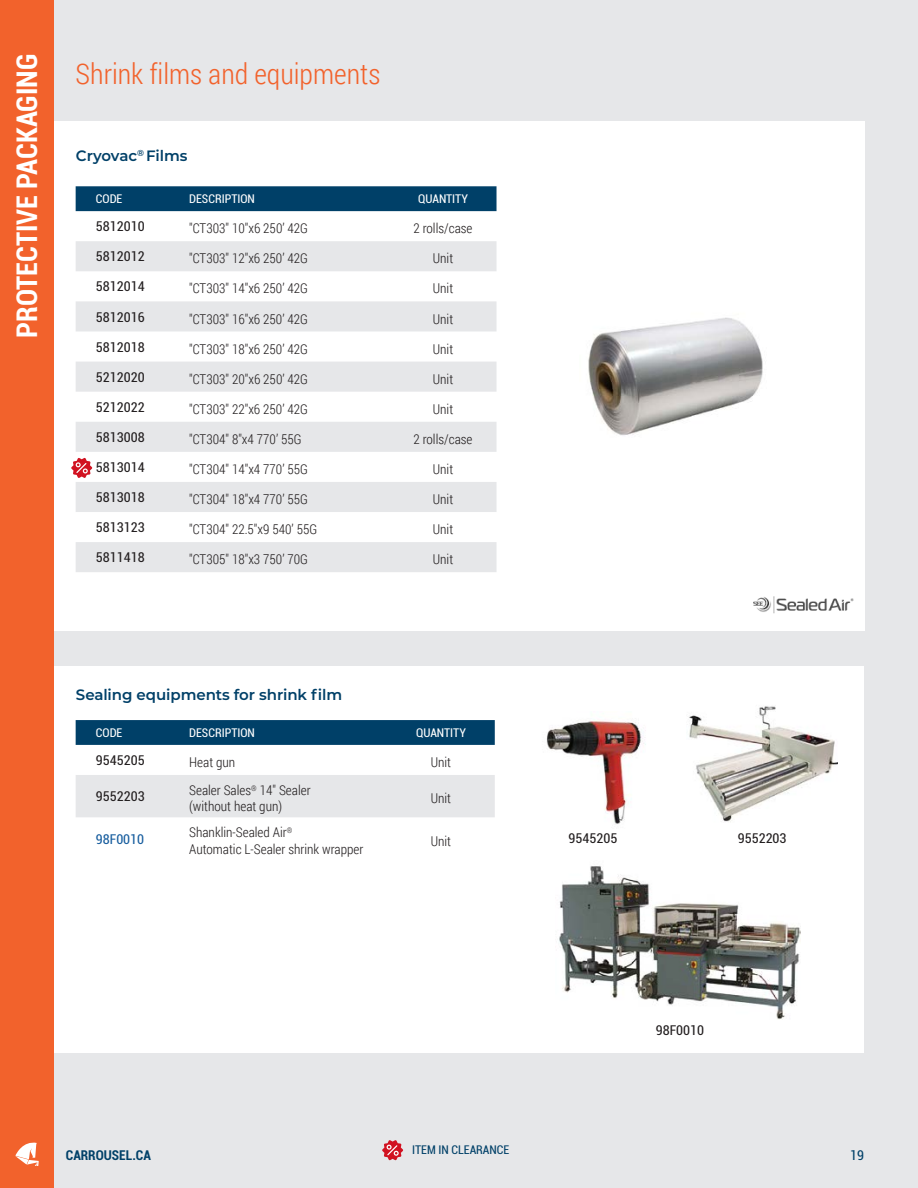
<style>
.page{position:relative;width:918px;height:1188px;background:#fff}
.page>*{position:absolute;margin:0;border:0;box-sizing:border-box;transform-origin:0 0}
.Code_produits{font:300 28.5px "Roboto Condensed";color:#f2622c}
.Code_produits-2{font:700 condensed 28.5px "Roboto";color:#fff}
.Niveau_3{font:600 15px "Montserrat";letter-spacing:-.005em;color:#004068}
.t1{font:300 13.5px/16.2px "Roboto Condensed";color:#231f20}
.Code_produit_Bleu{font:condensed 13.5px "Roboto";color:#231f20}
.t2{font:700 condensed 13.5px "Roboto";color:#004068}
.Code_produit_Bleu-2{font:condensed 13.5px "Roboto";color:#175d9e}
.t3{font:condensed 13.5px "Roboto";color:#004068}
.t4{font:condensed 12px "Roboto";color:#fff}
.Code_produits-3{font:condensed 12px "Roboto";color:#004068}
</style>
<div class="page">
<div style="left:54px;top:0;width:864px;height:1188px;background:#e6e7e9"></div>
<div style="left:54px;top:122px;width:810px;height:509px;background:#fff"></div>
<div style="left:76px;top:186px;width:421px;height:25px;background:#004068"></div>
<svg style="left:76px;top:241px;width:421px;height:331px;fill:#e6e7e9"></svg>
<img style="left:588px;top:317px;width:175px;height:119px">
<div style="left:54px;top:666px;width:810px;height:387px;background:#fff"></div>
<svg style="left:76px;top:720px;width:419px;height:25px;background:#014168"></svg>
<div style="left:76px;top:775px;width:419px;height:42px;background:#e6e7e9"></div>
<img style="left:546px;top:721px;width:100px;height:103px">
<img style="left:559px;top:866px;width:241px;height:153px">
<img style="left:689px;top:706px;width:149px;height:116px">
<img style="left:753px;top:596px;width:101px;height:18px">
<div style="left:0;top:0;width:54px;height:1188px;background:#f2622c"></div>
<svg style="left:15px;top:1142px;width:24px;height:24px"></svg>
<svg style="left:71px;top:458px;width:21px;height:20px"></svg>
<svg style="left:382px;top:1140px;width:21px;height:20px"></svg>
<p class="Code_produits-2" style="left:7px;top:338px;width:286px;rotate:-90deg">PROTECTIVE PACKAGING</p>
<p class="Code_produits" style="left:76px;top:54px;width:306px">Shrink films and equipments</p>
<p class="Niveau_3" style="left:76px;top:145px;width:113px">Cryovac<sup>®</sup> Films</p>
<p class="t4" style="left:96px;top:191px;width:28px">CODE</p>
<p class="t4" style="left:189px;top:191px;width:67px">DESCRIPTION</p>
<p class="t4" style="left:418px;top:191px;width:51px">QUANTITY</p>
<p class="Code_produit_Bleu" style="left:96px;top:217px;width:50px">5812010</p>
<p class="t1" style="left:189px;top:220px;width:120px">"CT303" 10"x6 250’ 42G</p>
<p class="t1" style="left:414px;top:220px;width:61px">2 rolls/case</p>
<p class="Code_produit_Bleu" style="left:96px;top:247px;width:50px">5812012</p>
<p class="t1" style="left:189px;top:250px;width:120px">"CT303" 12"x6 250’ 42G</p>
<p class="t1" style="left:433px;top:250px;width:22px">Unit</p>
<p class="Code_produit_Bleu" style="left:96px;top:277px;width:50px">5812014</p>
<p class="t1" style="left:189px;top:280px;width:120px">"CT303" 14"x6 250’ 42G</p>
<p class="t1" style="left:433px;top:280px;width:22px">Unit</p>
<p class="Code_produit_Bleu" style="left:96px;top:307px;width:50px">5812016</p>
<p class="t1" style="left:189px;top:310px;width:120px">"CT303" 16"x6 250’ 42G</p>
<p class="t1" style="left:433px;top:310px;width:22px">Unit</p>
<p class="Code_produit_Bleu" style="left:96px;top:337px;width:50px">5812018</p>
<p class="t1" style="left:189px;top:340px;width:120px">"CT303" 18"x6 250’ 42G</p>
<p class="t1" style="left:433px;top:340px;width:22px">Unit</p>
<p class="Code_produit_Bleu" style="left:96px;top:368px;width:50px">5212020</p>
<p class="t1" style="left:189px;top:370px;width:120px">"CT303" 20"x6 250’ 42G</p>
<p class="t1" style="left:433px;top:370px;width:22px">Unit</p>
<p class="Code_produit_Bleu" style="left:96px;top:398px;width:50px">5212022</p>
<p class="t1" style="left:189px;top:400px;width:120px">"CT303" 22"x6 250’ 42G</p>
<p class="t1" style="left:433px;top:400px;width:22px">Unit</p>
<p class="Code_produit_Bleu" style="left:96px;top:428px;width:50px">5813008</p>
<p class="t1" style="left:189px;top:431px;width:114px">"CT304" 8"x4 770’ 55G</p>
<p class="t1" style="left:414px;top:431px;width:61px">2 rolls/case</p>
<p class="Code_produit_Bleu" style="left:96px;top:458px;width:50px">5813014</p>
<p class="t1" style="left:189px;top:461px;width:120px">"CT304" 14"x4 770’ 55G</p>
<p class="t1" style="left:433px;top:461px;width:22px">Unit</p>
<p class="Code_produit_Bleu" style="left:96px;top:488px;width:50px">5813018</p>
<p class="t1" style="left:189px;top:491px;width:120px">"CT304" 18"x4 770’ 55G</p>
<p class="t1" style="left:433px;top:491px;width:22px">Unit</p>
<p class="Code_produit_Bleu" style="left:96px;top:518px;width:50px">5813123</p>
<p class="t1" style="left:189px;top:521px;width:130px">"CT304" 22.5"x9 540’ 55G</p>
<p class="t1" style="left:433px;top:521px;width:22px">Unit</p>
<p class="Code_produit_Bleu" style="left:96px;top:548px;width:50px">5811418</p>
<p class="t1" style="left:189px;top:551px;width:120px">"CT305" 18"x3 750’ 70G</p>
<p class="t1" style="left:433px;top:551px;width:22px">Unit</p>
<p class="Niveau_3" style="left:76px;top:685px;width:268px">Sealing equipments for shrink film</p>
<p class="t4" style="left:96px;top:724px;width:28px">CODE</p>
<p class="t4" style="left:189px;top:724px;width:67px">DESCRIPTION</p>
<p class="t4" style="left:416px;top:724px;width:51px">QUANTITY</p>
<p class="Code_produit_Bleu" style="left:96px;top:751px;width:50px">9545205</p>
<p class="t1" style="left:189px;top:754px;width:48px">Heat gun</p>
<p class="t1" style="left:431px;top:754px;width:22px">Unit</p>
<p class="Code_produit_Bleu" style="left:96px;top:787px;width:50px">9552203</p>
<p class="t1" style="left:189px;top:782px;width:123px">Sealer Sales<sup>®</sup> 14" Sealer (without heat gun)</p>
<p class="t1" style="left:431px;top:790px;width:22px">Unit</p>
<p class="Code_produit_Bleu-2" style="left:96px;top:829px;width:50px">98F0010</p>
<p class="t1" style="left:189px;top:824px;width:176px">Shanklin-Sealed Air<sup>®<br></sup>Automatic L-Sealer shrink wrapper</p>
<p class="t1" style="left:431px;top:832px;width:22px">Unit</p>
<p class="Code_produit_Bleu" style="left:569px;top:829px;width:50px">9545205</p>
<p class="Code_produit_Bleu" style="left:738px;top:829px;width:50px">9552203</p>
<p class="Code_produit_Bleu" style="left:656px;top:1020px;width:50px">98F0010</p>
<p class="Code_produits-3" style="left:412px;top:1142px;width:99px">ITEM IN CLEARANCE</p>
<p class="t2" style="left:66px;top:1146px;width:87px">CARROUSEL.CA</p>
<p class="t3" style="left:850px;top:1146px;width:15px">19</p>
</div>
